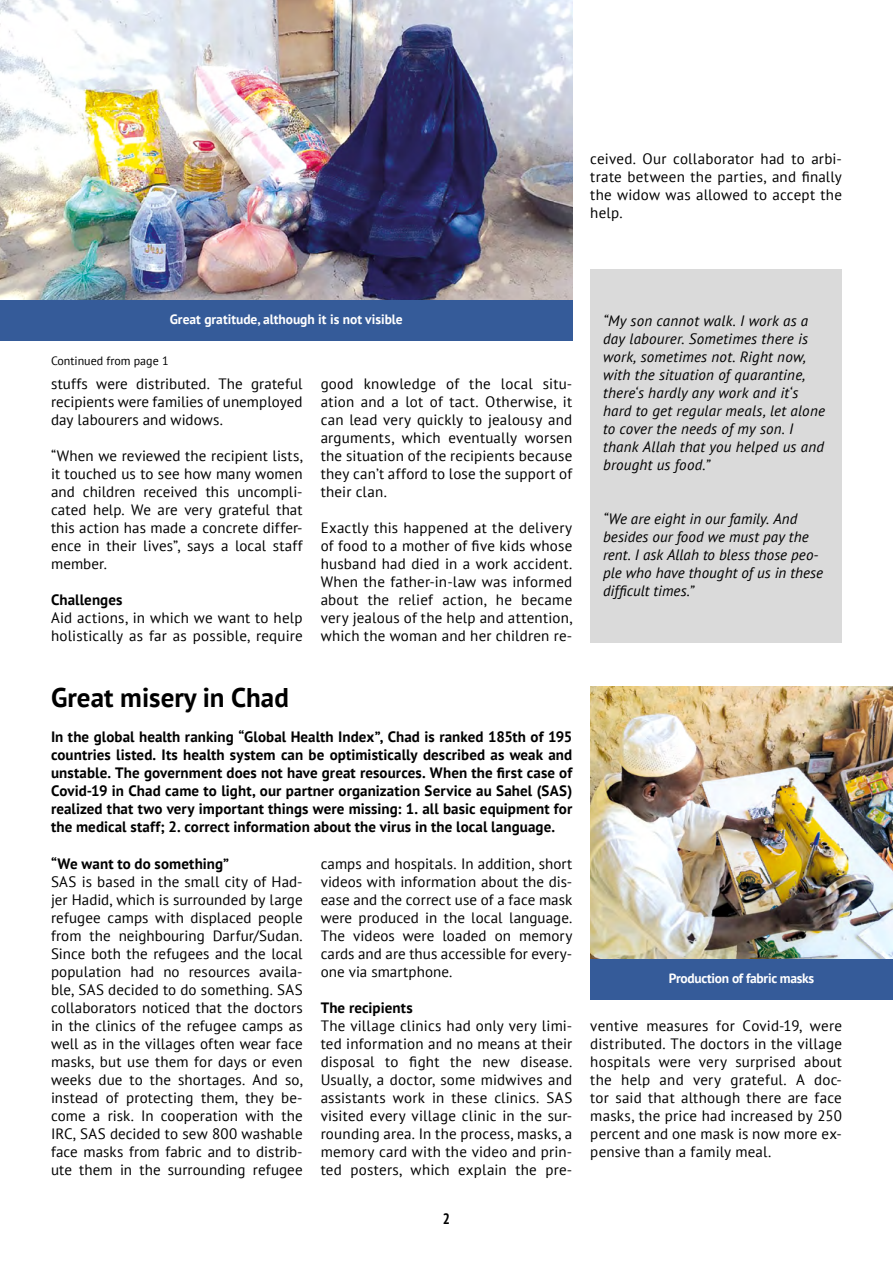
<style>
.page{position:relative;width:893px;height:1263px;background:#fff}
.page>*{position:absolute;margin:0;border:0;box-sizing:border-box;transform-origin:0 0}
.t1{font:700 27px "PT Sans";color:#000}
.t2{font:15px/18px "PT Sans";letter-spacing:.01em;color:#000;text-align:justify}
.t3{font:700 15px/18px "PT Sans";letter-spacing:.01em;color:#000;text-align:justify}
.t4{font:italic 15px/18px "PT Sans";letter-spacing:.01em;color:#000}
.t5{font:700 condensed 15px "PT Sans";color:#000}
.t6{font:700 13.5px "PT Sans";color:#fff}
.t7{font:700 13.5px "PT Sans";letter-spacing:-.02em;color:#fff}
.t8{font:12px "PT Sans";color:#000}
</style>
<div class="page">
<img style="left:0;top:0;width:572px;height:300px">
<div style="left:590px;top:269px;width:252px;height:373px;background:#dadada"></div>
<div style="left:0;top:300px;width:572px;height:40px;background:#355b99"></div>
<img style="left:590px;top:687px;width:303px;height:272px">
<div style="left:590px;top:959px;width:303px;height:40px;background:#355b99"></div>
<p class="t2" style="left:590px;top:150px;width:253px">ceived. Our collaborator had to arbi&shy;trate between the parties, and finally the widow was allowed to accept the help.</p>
<p class="t6" style="left:170px;top:310px;width:235px">Great gratitude, although it is not visible</p>
<p class="t8" style="left:51px;top:353px;width:119px">Continued from page 1</p>
<p class="t2" style="left:51px;top:374px;width:253px">stuffs were distributed. The grateful recipients were families of unemployed day labourers and widows.</p>
<p class="t2" style="left:51px;top:446px;width:253px">“When we reviewed the recipient lists, it touched us to see how many women and children received this uncompli&shy;cated help. We are very grateful that this action has made a concrete differ&shy;ence in their lives”, says a local staff member.</p>
<p class="t3" style="left:51px;top:590px;width:73px">Challenges</p>
<p class="t2" style="left:51px;top:608px;width:253px">Aid actions, in which we want to help holistically as far as possible, require</p>
<p class="t2" style="left:321px;top:374px;width:253px">good knowledge of the local situ&shy;ation and a lot of tact. Otherwise, it can lead very quickly to jealousy and arguments, which eventually worsen the situation of the recipients because they can’t afford to lose the support of their clan.</p>
<p class="t2" style="left:321px;top:518px;width:253px">Exactly this happened at the delivery of food to a mother of five kids whose husband had died in a work accident.<br>When the father-in-law was informed about the relief action, he became very jealous of the help and attention, which the woman and her children re-</p>
<p class="t4" style="left:603px;top:312px;width:223px">“My son cannot walk. I work as a day labourer. Sometimes there is work, sometimes not. Right now, with the situation of quarantine, there‘s hardly any work and it‘s hard to get regular meals, let alone to cover the needs of my son. I thank Allah that you helped us and brought us food.”</p>
<p class="t4" style="left:603px;top:510px;width:222px">“We are eight in our family. And besides our food we must pay the rent. I ask Allah to bless those peo&shy;ple who have thought of us in these difficult times.”</p>
<h1 class="t1" style="left:51px;top:680px;width:239px">Great misery in Chad</h1>
<p class="t3" style="left:51px;top:727px;width:523px">In the global health ranking “Global Health Index”, Chad is ranked 185th of 195 countries listed. Its health system can be optimistically described as weak and unstable. The government does not have great resources. When the first case of Covid-19 in Chad came to light, our partner organization Service au Sahel (SAS) realized that two very important things were missing: 1. all basic equipment for the medical staff; 2. correct information about the virus in the local language.</p>
<p class="t3" style="left:51px;top:855px;width:179px">“We want to do something”</p>
<p class="t2" style="left:51px;top:872px;width:253px">SAS is based in the small city of Had&shy;jer Hadid, which is surrounded by large refugee camps with displaced people from the neighbouring Darfur/Sudan.<br>Since both the refugees and the local population had no resources availa&shy;ble, SAS decided to do something. SAS collaborators noticed that the doctors in the clinics of the refugee camps as well as in the villages often wear face masks, but use them for days or even weeks due to the shortages. And so, instead of protecting them, they be&shy;come a risk. In cooperation with the IRC, SAS decided to sew 800 washable face masks from fabric and to distrib&shy;ute them in the surrounding refugee</p>
<p class="t2" style="left:321px;top:854px;width:253px">camps and hospitals. In addition, short videos with information about the dis&shy;ease and the correct use of a face mask were produced in the local language.<br>The videos were loaded on memory cards and are thus accessible for every&shy;one via smartphone.</p>
<p class="t3" style="left:321px;top:999px;width:94px">The recipients</p>
<p class="t2" style="left:321px;top:1016px;width:253px">The village clinics had only very limi&shy;ted information and no means at their disposal to fight the new disease.<br>Usually, a doctor, some midwives and assistants work in these clinics. SAS visited every village clinic in the sur&shy;rounding area. In the process, masks, a memory card with the video and prin&shy;ted posters, which explain the pre-</p>
<p class="t2" style="left:590px;top:1016px;width:253px">ventive measures for Covid-19, were distributed. The doctors in the village hospitals were very surprised about the help and very grateful. A doc&shy;tor said that although there are face masks, the price had increased by 250 percent and one mask is now more ex&shy;pensive than a family meal.</p>
<p class="t7" style="left:669px;top:969px;width:147px">Production of fabric masks</p>
<p class="t5" style="left:443px;top:1209px;width:9px">2</p>
</div>
